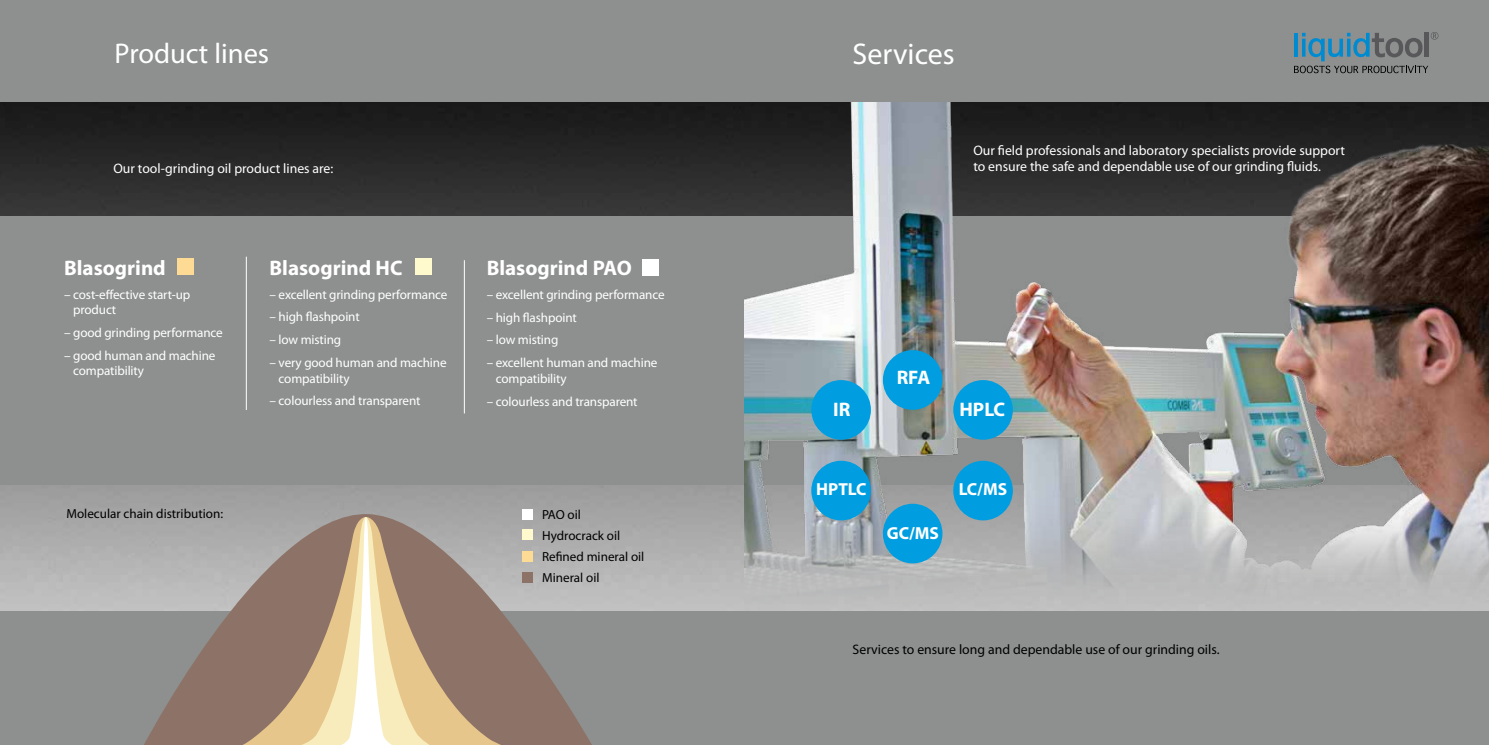
<style>
.page{position:relative;width:1489px;height:745px;background:#fff}
.page>*{position:absolute;margin:0;border:0;box-sizing:border-box;transform-origin:0 0}
.t1{font:30px "Myriad Pro";color:#fff}
.t2{font:28.5px "Myriad Pro";color:#fff}
.t3{font:700 21px "Myriad Pro";color:#fff}
.t4{font:700 19.62px "Myriad Pro";color:#fff}
.t5{font:700 17.38px "Myriad Pro";color:#fff}
.t6{font:13.75px/16.5px "Myriad Pro";color:#fff}
.t7{font:13.75px "Myriad Pro";color:#000}
.t8{font:13.12px/15.6px "Myriad Pro";letter-spacing:-.01em;color:#fff}
.t9{font:13.12px/20.9px "Myriad Pro";color:#000}
</style>
<div class="page">
<img style="left:0;top:101px;width:744px;height:510px">
<div style="left:0;top:216px;width:1488px;height:268px;background:#8e9090"></div>
<img style="left:744px;top:101px;width:744px;height:510px">
<div style="left:0;top:0;width:1488px;height:101px;background:#8e9090"></div>
<div style="left:0;top:611px;width:1488px;height:133px;background:#8e9090"></div>
<hr style="left:246px;top:256px;width:1px;height:153px;background:#fff">
<hr style="left:464px;top:260px;width:1px;height:153px;background:#fff">
<svg style="left:134px;top:510px;width:468px;height:234px"></svg>
<svg style="left:201px;top:516px;width:354px;height:228px;background:#9c908a"></svg>
<svg style="left:239px;top:516px;width:247px;height:228px;background:#9c887c"></svg>
<svg style="left:278px;top:516px;width:177px;height:228px;background:#c2ac8f"></svg>
<div style="left:177px;top:258px;width:17px;height:17px;background:#fedb94"></div>
<div style="left:415px;top:258px;width:16px;height:17px;background:#fffacd"></div>
<div style="left:642px;top:259px;width:17px;height:16px;background:#fff"></div>
<div style="left:882px;top:350px;width:60px;height:59px;background:#009ee0;border-radius:50%"></div>
<div style="left:882px;top:503px;width:60px;height:60px;background:#009ee0;border-radius:50%"></div>
<div style="left:953px;top:380px;width:59px;height:59px;background:#009ee0;border-radius:50%"></div>
<div style="left:811px;top:380px;width:59px;height:59px;background:#009ee0;border-radius:50%"></div>
<div style="left:953px;top:460px;width:59px;height:60px;background:#009ee0;border-radius:50%"></div>
<div style="left:811px;top:460px;width:59px;height:60px;background:#009ee0;border-radius:50%"></div>
<div style="left:522px;top:509px;width:10px;height:10px;background:#fff"></div>
<div style="left:522px;top:529px;width:10px;height:10px;background:#fffacd"></div>
<div style="left:522px;top:550px;width:10px;height:11px;background:#fedb94"></div>
<div style="left:522px;top:572px;width:10px;height:10px;background:#8d7367"></div>
<svg style="left:1294px;top:32px;width:144px;height:41px"></svg>
<h2 class="t2" style="left:115px;top:36px;width:156px">Product lines</h2>
<h1 class="t1" style="left:852px;top:36px;width:104px">Services</h1>
<p class="t6" style="left:113px;top:160px;width:221px">Our tool-grinding oil product lines are:</p>
<p class="t6" style="left:973px;top:142px;width:373px">Our field professionals and laboratory specialists provide support to ensure the safe and dependable use of our grinding fluids.</p>
<h3 class="t3" style="left:64px;top:253px;width:103px">Blasogrind</h3>
<p class="t8" style="left:73px;top:286px;width:119px;text-indent:-9px">– cost-effective start-up product</p>
<p class="t8" style="left:64px;top:324px;width:160px">– good grinding performance</p>
<p class="t8" style="left:73px;top:347px;width:144px;text-indent:-9px">– good human and machine compatibility</p>
<h3 class="t3" style="left:269px;top:253px;width:134px">Blasogrind HC</h3>
<p class="t8" style="left:269px;top:286px;width:179px">– excellent grinding performance</p>
<p class="t8" style="left:269px;top:309px;width:92px">– high flashpoint</p>
<p class="t8" style="left:269px;top:331px;width:73px">– low misting</p>
<p class="t8" style="left:278px;top:354px;width:169px;text-indent:-9px">– very good human and machine compatibility</p>
<p class="t8" style="left:269px;top:392px;width:152px">– colourless and transparent</p>
<h3 class="t3" style="left:486px;top:254px;width:147px">Blasogrind PAO</h3>
<p class="t8" style="left:486px;top:286px;width:179px">– excellent grinding performance</p>
<p class="t8" style="left:486px;top:309px;width:92px">– high flashpoint</p>
<p class="t8" style="left:486px;top:332px;width:73px">– low misting</p>
<p class="t8" style="left:496px;top:354px;width:163px;text-indent:-9px">– excellent human and machine compatibility</p>
<p class="t8" style="left:486px;top:393px;width:152px">– colourless and transparent</p>
<p class="t9" style="left:66px;top:502px;width:158px">Molecular chain distribution:</p>
<p class="t9" style="left:542px;top:503px;width:104px">PAO oil<br>Hydrocrack oil<br>Refined mineral oil<br>Mineral oil</p>
<h3 class="t4" style="left:833px;top:396px;width:19px">IR</h3>
<h3 class="t4" style="left:896px;top:364px;width:35px">RFA</h3>
<h3 class="t4" style="left:959px;top:396px;width:47px">HPLC</h3>
<h3 class="t5" style="left:816px;top:477px;width:52px">HPTLC</h3>
<h3 class="t5" style="left:886px;top:521px;width:54px">GC/MS</h3>
<h3 class="t5" style="left:958px;top:477px;width:50px">LC/MS</h3>
<p class="t7" style="left:852px;top:640px;width:368px">Services to ensure long and dependable use of our grinding oils.</p>
</div>
